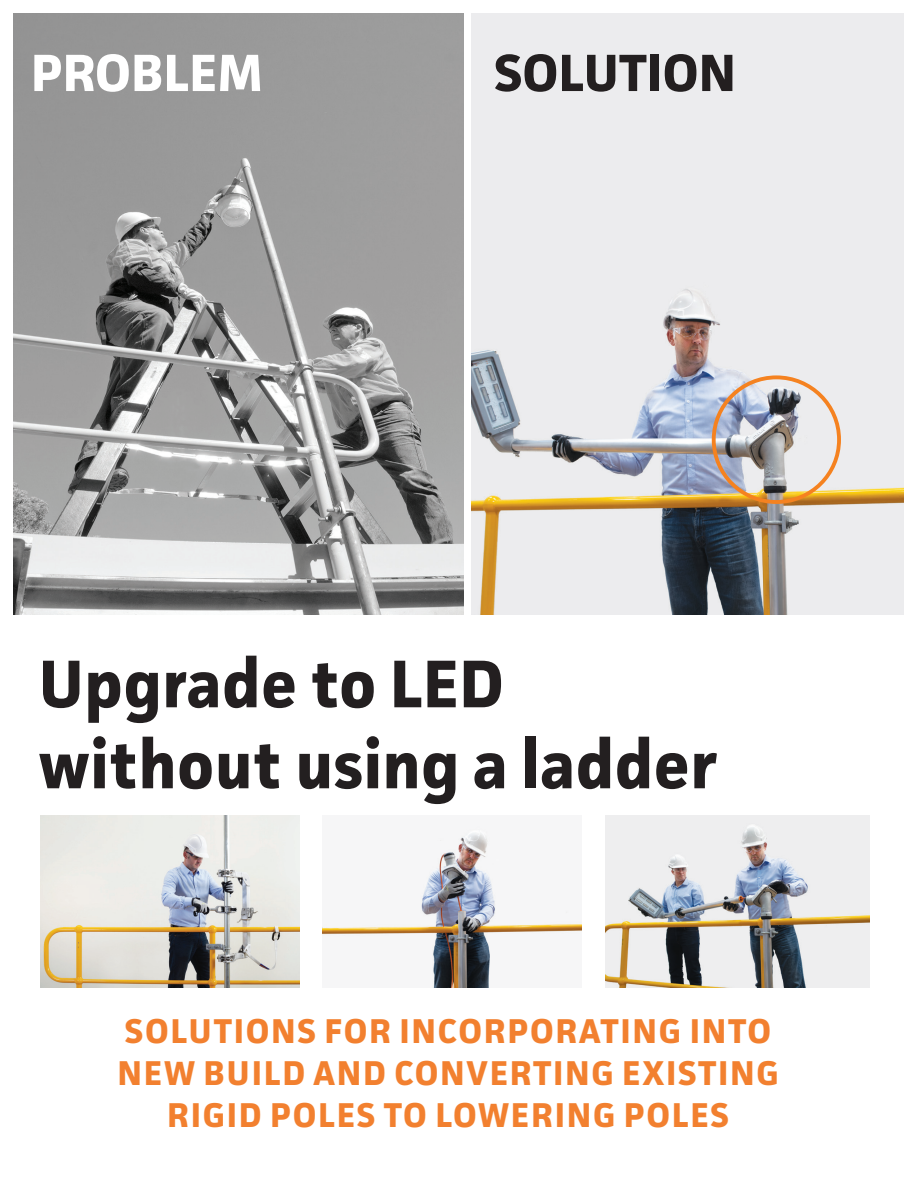
<style>
.page{position:relative;width:918px;height:1188px;background:#fff}
.page>*{position:absolute;margin:0;border:0;box-sizing:border-box;transform-origin:0 0}
.t1{font:700 67.5px/81px "Facit";color:#231f20}
.t2{font:700 52.5px "Facit";color:#231f20}
.t3{font:700 52.5px "Facit";color:#fff}
.t4{font:700 34.5px/42px "Facit";letter-spacing:.05em;color:#f2802f;text-align:center}
</style>
<div class="page">
<img style="left:14px;top:13px;width:449px;height:602px">
<img style="left:471px;top:13px;width:433px;height:602px">
<div style="left:712px;top:375px;width:129px;height:129px;border:4px solid #f58220;border-radius:50%"></div>
<img style="left:605px;top:816px;width:264px;height:171px">
<img style="left:40px;top:816px;width:259px;height:171px">
<img style="left:323px;top:829px;width:259px;height:158px">
<p class="t3" style="left:31px;top:40px;width:234px">PROBLEM</p>
<p class="t2" style="left:494px;top:40px;width:243px">SOLUTION</p>
<p class="t1" style="left:38px;top:642px;width:681px">Upgrade to LED without using a ladder</p>
<p class="t4" style="left:117px;top:1010px;width:663px">SOLUTIONS FOR INCORPORATING INTO<br>NEW BUILD AND CONVERTING EXISTING<br>RIGID POLES TO LOWERING POLES</p>
</div>
